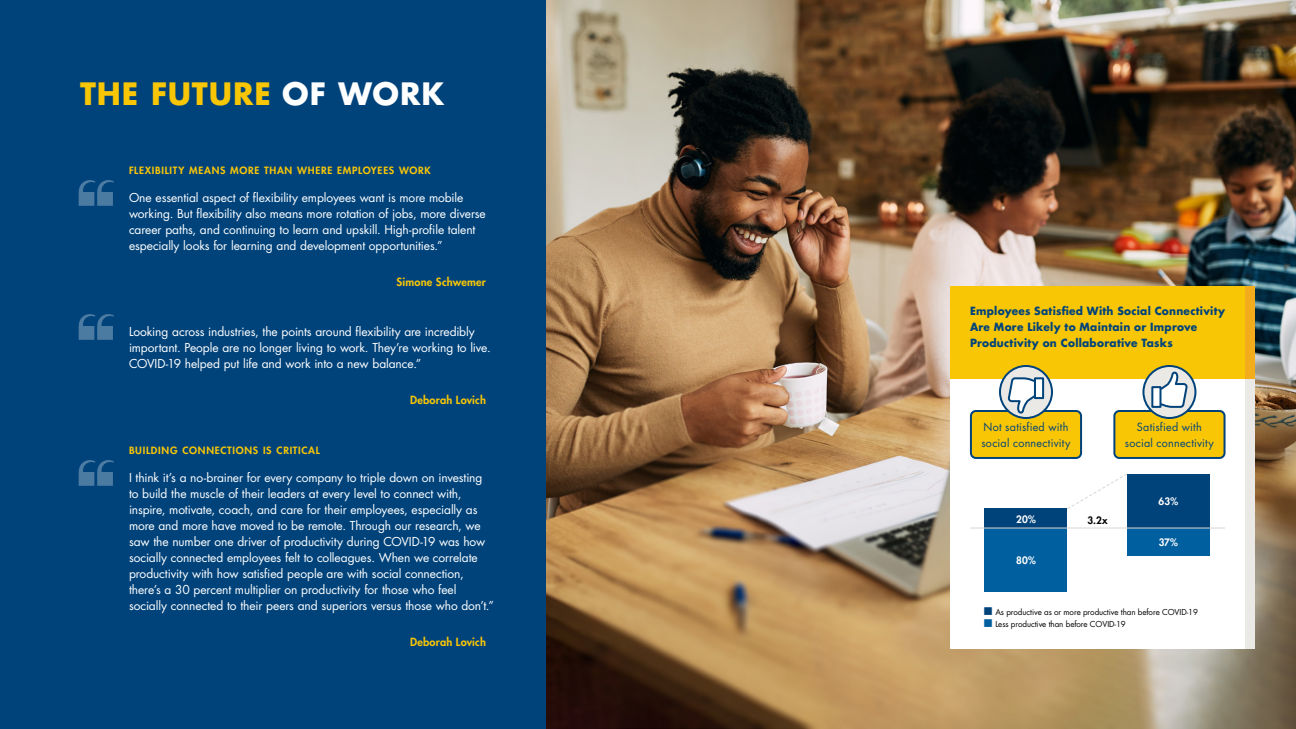
<style>
.page{position:relative;width:1296px;height:729px;background:#00437b}
.page>*{position:absolute;margin:0;border:0;box-sizing:border-box;transform-origin:0 0}
.t1{font:700 30px "Futura Std";letter-spacing:.035em;color:#f9c606}
.t2{font:12px/16px "Futura Std";letter-spacing:-.01em;color:#fff}
.t3{font:700 11px/16px "Futura Std";letter-spacing:.025em;color:#00437b;scale:.96 1}
.t4{font:11px/16px "Futura Std";letter-spacing:.02em;color:#00437b;text-align:center}
.t5{font:800 11px "Futura Std";letter-spacing:.02em;color:#f9c606}
.t6{font:800 10px "Futura Std";letter-spacing:.015em;color:#fff}
.t7{font:800 10px "Futura Std";color:#000}
.t8{font:800 9.8px "Futura Std";letter-spacing:.065em;color:#f9c606;scale:1.04 1}
.t9{font:8px/12px "Futura Std";letter-spacing:-.01em;color:#000}
.s1{color:#fff}
</style>
<div class="page">
<img style="left:546px;top:0;width:750px;height:729px">
<svg style="left:79px;top:180px;width:35px;height:26px"></svg>
<svg style="left:79px;top:314px;width:35px;height:26px"></svg>
<svg style="left:79px;top:460px;width:35px;height:26px"></svg>
<div style="left:1210px;top:286px;width:45px;height:363px;background:#ebe9e5"></div>
<div style="left:1190px;top:286px;width:65px;height:93px;background:#f3ad1c"></div>
<div style="left:950px;top:286px;width:295px;height:363px;background:#f9c606"></div>
<div style="left:950px;top:379px;width:295px;height:270px;background:#fff"></div>
<div style="left:1127px;top:474px;width:83px;height:54px;background:#00437b"></div>
<div style="left:1127px;top:528px;width:83px;height:28px;background:#005f9e"></div>
<div style="left:984px;top:509px;width:84px;height:19px;background:#00437b"></div>
<div style="left:984px;top:528px;width:84px;height:64px;background:#005f9e"></div>
<div style="left:1114px;top:411px;width:111px;height:47px;background:#f9c606;border-radius:5px"></div>
<div style="left:1113px;top:410px;width:113px;height:49px;border:2px solid #00437b;border-radius:5px"></div>
<svg style="left:1143px;top:366px;width:52px;height:52px"></svg>
<div style="left:1142px;top:365px;width:54px;height:54px;border:2px solid #00437b;border-radius:50%"></div>
<svg style="left:1158px;top:371px;width:31px;height:38px"></svg>
<div style="left:1151px;top:386px;width:10px;height:22px;background:#fff;border:2px solid #00427a"></div>
<div style="left:971px;top:411px;width:110px;height:47px;background:#f9c606;border-radius:5px"></div>
<div style="left:970px;top:410px;width:112px;height:49px;border:2px solid #00437b;border-radius:5px"></div>
<svg style="left:1000px;top:366px;width:52px;height:52px"></svg>
<div style="left:999px;top:365px;width:54px;height:54px;border:2px solid #00437b;border-radius:50%"></div>
<svg style="left:1006px;top:376px;width:31px;height:39px"></svg>
<div style="left:1034px;top:377px;width:10px;height:22px;background:#fff;border:2px solid #00427a"></div>
<svg style="left:1066px;top:474px;width:61px;height:36px"></svg>
<hr style="left:970px;top:528px;width:255px;height:1px;background:#dad6d3">
<h1 class="t1" style="left:80px;top:74px;width:366px">THE FUTURE <span class="s1">OF WORK</span></h1>
<p class="t8" style="left:129px;top:164px;width:292px">FLEXIBILITY MEANS MORE THAN WHERE EMPLOYEES WORK</p>
<p class="t2" style="left:129px;top:190px;width:358px">One essential aspect of flexibility employees want is more mobile working. But flexibility also means more rotation of jobs, more diverse career paths, and continuing to learn and upskill. High-profile talent especially looks for learning and development opportunities.”</p>
<p class="t5" style="left:397px;top:275px;width:91px">Simone Schwemer</p>
<p class="t2" style="left:129px;top:324px;width:363px">Looking across industries, the points around flexibility are incredibly important. People are no longer living to work. They’re working to live.<br>COVID-19 helped put life and work into a new balance.”</p>
<p class="t5" style="left:410px;top:393px;width:77px">Deborah Lovich</p>
<p class="t8" style="left:129px;top:444px;width:185px">BUILDING CONNECTIONS IS CRITICAL</p>
<p class="t2" style="left:129px;top:470px;width:366px">I think it’s a no-brainer for every company to triple down on investing to build the muscle of their leaders at every level to connect with, inspire, motivate, coach, and care for their employees, especially as more and more have moved to be remote. Through our research, we saw the number one driver of productivity during COVID-19 was how socially connected employees felt to colleagues. When we correlate productivity with how satisfied people are with social connection, there’s a 30 percent multiplier on productivity for those who feel socially connected to their peers and superiors versus those who don’t.”</p>
<p class="t5" style="left:410px;top:635px;width:77px">Deborah Lovich</p>
<p class="t3" style="left:970px;top:303px;width:267px">Employees Satisfied With Social Connectivity<br>Are More Likely to Maintain or Improve<br>Productivity on Collaborative Tasks</p>
<p class="t4" style="left:981px;top:419px;width:91px;text-align:left">Not satisfied with social connectivity</p>
<p class="t4" style="left:1125px;top:419px;width:91px">Satisfied with social connectivity</p>
<p class="t6" style="left:1016px;top:513px;width:21px">20%</p>
<p class="t6" style="left:1016px;top:554px;width:21px">80%</p>
<p class="t7" style="left:1087px;top:514px;width:22px">3.2x</p>
<p class="t6" style="left:1159px;top:495px;width:21px">63%</p>
<p class="t6" style="left:1159px;top:536px;width:21px">37%</p>
<p class="t9" style="left:984px;top:606px;width:215px"><sup>█</sup> As productive as or more productive than before COVID-19 <sup>█</sup> Less productive than before COVID-19</p>
</div>
